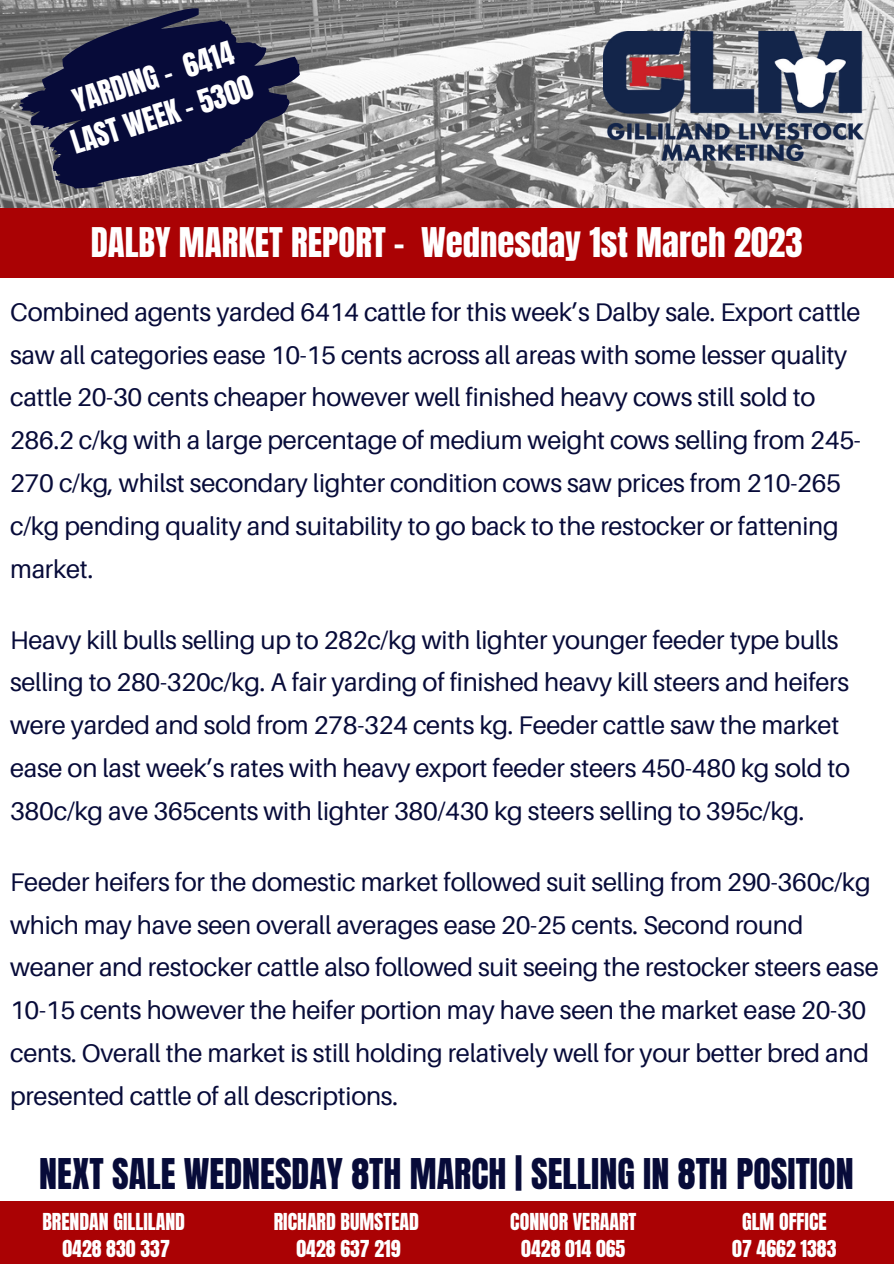
<style>
.page{position:relative;width:894px;height:1264px;background:#fff}
.page>*{position:absolute;margin:0;border:0;box-sizing:border-box;transform-origin:0 0}
.t1{font:36px "Anton";color:#070b39}
.t2{font:34.8px "Anton";color:#fff}
.t3{font:27.9px/38.5px "Anton";color:#fff;text-align:center}
.t4{font:25.5px/42.8px "Aileron";letter-spacing:-.01em;color:#070b39}
.t5{font:19.8px/27px "Anton";color:#fff;text-align:center}
</style>
<div class="page">
<img style="left:0;top:0;width:893px;height:208px">
<div style="left:0;top:208px;width:893px;height:70px;background:#aa0204"></div>
<img style="left:603px;top:32px;width:260px;height:128px">
<div style="left:0;top:1200px;width:893px;height:63px;background:#aa0204"></div>
<svg style="left:19px;top:8px;width:281px;height:180px;fill:#070b39"></svg>
<p class="t3" style="left:55px;top:89px;width:190px;rotate:-18deg">YARDING - 6414<br>LAST WEEK - 5300</p>
<h2 class="t2" style="left:91px;top:217px;width:713px">DALBY MARKET REPORT - Wednesday 1st March 2023</h2>
<p class="t4" style="left:10px;top:290px;width:852px">Combined agents yarded 6414 cattle for this week’s Dalby sale. Export cattle saw all categories ease 10-15 cents across all areas with some lesser quality cattle 20-30 cents cheaper however well finished heavy cows still sold to 286.2 c/kg with a large percentage of medium weight cows selling from 245- 270 c/kg, whilst secondary lighter condition cows saw prices from 210-265 c/kg pending quality and suitability to go back to the restocker or fattening market.</p>
<p class="t4" style="left:10px;top:618px;width:841px">Heavy kill bulls selling up to 282c/kg with lighter younger feeder type bulls selling to 280-320c/kg. A fair yarding of finished heavy kill steers and heifers were yarded and sold from 278-324 cents kg. Feeder cattle saw the market ease on last week’s rates with heavy export feeder steers 450-480 kg sold to 380c/kg ave 365cents with lighter 380/430 kg steers selling to 395c/kg.</p>
<p class="t4" style="left:10px;top:860px;width:869px">Feeder heifers for the domestic market followed suit selling from 290-360c/kg which may have seen overall averages ease 20-25 cents. Second round weaner and restocker cattle also followed suit seeing the restocker steers ease 10-15 cents however the heifer portion may have seen the market ease 20-30 cents. Overall the market is still holding relatively well for your better bred and presented cattle of all descriptions.</p>
<h1 class="t1" style="left:39px;top:1147px;width:815px">NEXT SALE WEDNESDAY 8TH MARCH | SELLING IN 8TH POSITION</h1>
<p class="t5" style="left:42px;top:1208px;width:144px">BRENDAN GILLILAND<br>0428 830 337</p>
<p class="t5" style="left:273px;top:1208px;width:147px">RICHARD BUMSTEAD<br>0428 637 219</p>
<p class="t5" style="left:510px;top:1208px;width:128px">CONNOR VERAART<br>0428 014 065</p>
<p class="t5" style="left:732px;top:1208px;width:106px">GLM OFFICE<br>07 4662 1383</p>
</div>
